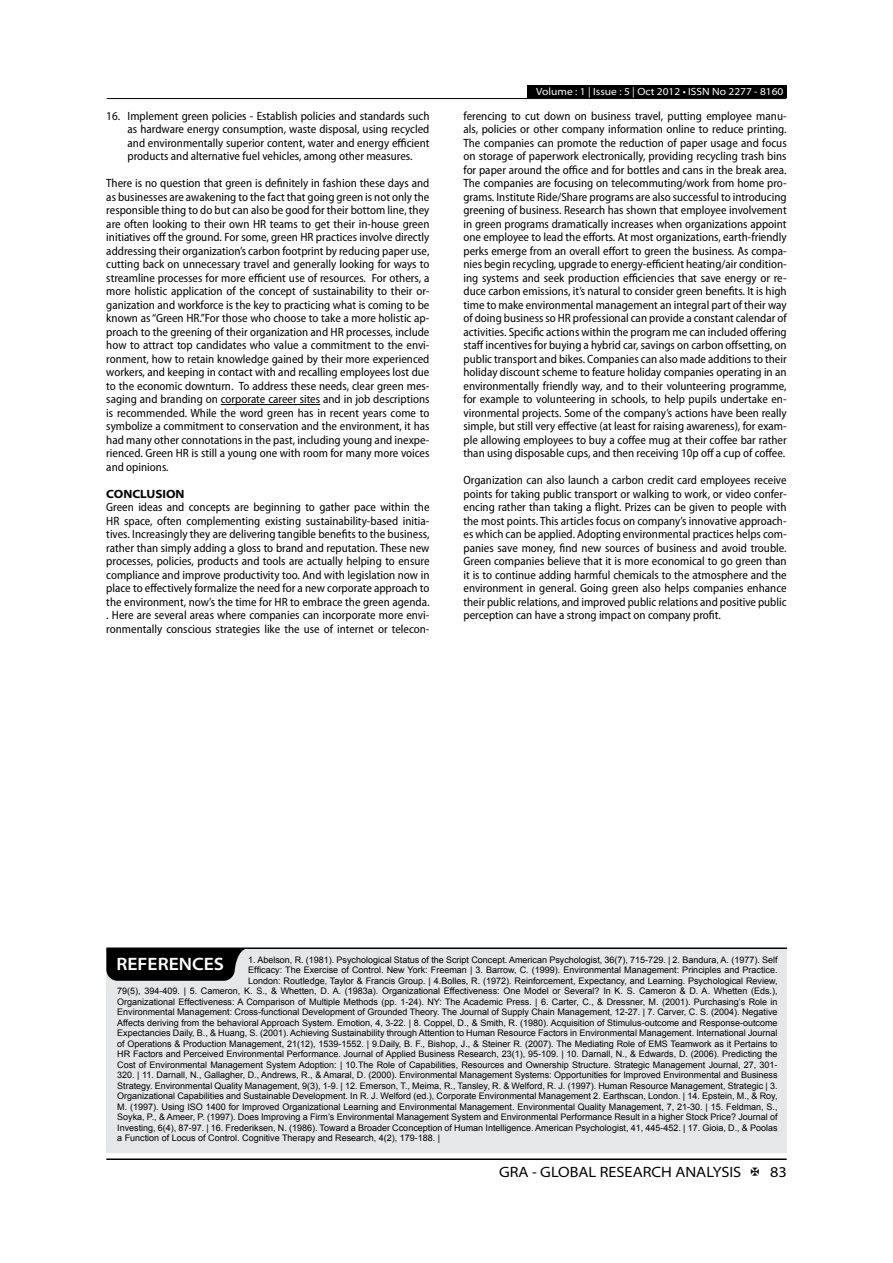
<style>
.page{position:relative;width:893px;height:1263px;background:#fff}
.page>*{position:absolute;margin:0;border:0;box-sizing:border-box;transform-origin:0 0}
.t1{font:600 semi-expanded 18px "Myriad Pro";color:#fff}
.t2{font:semi-expanded 15px "Myriad Pro";color:#000}
.t3{font:semi-condensed 12px/13.5px "Myriad Pro";color:#000;text-align:justify}
.t4{font:700 semi-expanded 12px "Myriad Pro";color:#000}
.t5{font:semi-expanded 10.5px "Myriad Pro";color:#fff}
.t6{font:9px "Arial";color:#000}
</style>
<div class="page">
<hr style="left:106px;top:1158px;width:681px;height:2px;background:#000">
<div style="left:527px;top:85px;width:259px;height:13px;background:#000"></div>
<hr style="left:107px;top:98px;width:679px;height:1px;background:#000">
<hr style="left:221px;top:404px;width:99px;height:1px;background:#000">
<div style="left:106px;top:948px;width:681px;height:205px;background:#e6e7e8"></div>
<hr style="left:107px;top:947px;width:679px;height:2px;background:#000">
<svg style="left:106px;top:948px;width:139px;height:33px;background:#111"></svg>
<p class="t3" style="left:128px;top:109px;width:303px;text-indent:-21px">16. Implement green policies - Establish policies and standards such as hardware energy consumption, waste disposal, using recycled and environmentally superior content, water and energy efficient products and alternative fuel vehicles, among other measures.</p>
<p class="t3" style="left:106px;top:177px;width:325px">There is no question that green is definitely in fashion these days and as businesses are awakening to the fact that going green is not only the responsible thing to do but can also be good for their bottom line, they are often looking to their own HR teams to get their in-house green initiatives off the ground. For some, green HR practices involve directly addressing their organization’s carbon footprint by reducing paper use, cutting back on unnecessary travel and generally looking for ways to streamline processes for more efficient use of resources. For others, a more holistic application of the concept of sustainability to their or&shy;ganization and workforce is the key to practicing what is coming to be known as “Green HR.”For those who choose to take a more holistic ap&shy;proach to the greening of their organization and HR processes, include how to attract top candidates who value a commitment to the envi&shy;ronment, how to retain knowledge gained by their more experienced workers, and keeping in contact with and recalling employees lost due to the economic downturn. To address these needs, clear green mes&shy;saging and branding on corporate career sites and in job descriptions is recommended. While the word green has in recent years come to symbolize a commitment to conservation and the environment, it has had many other connotations in the past, including young and inexpe&shy;rienced. Green HR is still a young one with room for many more voices and opinions.</p>
<p class="t4" style="left:106px;top:487px;width:80px">CONCLUSION</p>
<p class="t3" style="left:106px;top:501px;width:325px">Green ideas and concepts are beginning to gather pace within the HR space, often complementing existing sustainability-based initia&shy;tives. Increasingly they are delivering tangible benefits to the business, rather than simply adding a gloss to brand and reputation. These new processes, policies, products and tools are actually helping to ensure compliance and improve productivity too. And with legislation now in place to effectively formalize the need for a new corporate approach to the environment, now’s the time for HR to embrace the green agenda. . Here are several areas where companies can incorporate more envi&shy;ronmentally conscious strategies like the use of internet or telecon-</p>
<p class="t5" style="left:536px;top:86px;width:249px">Volume : 1 | Issue : 5 | Oct 2012 • ISSN No 2277 - 8160</p>
<p class="t3" style="left:463px;top:109px;width:325px">ferencing to cut down on business travel, putting employee manu&shy;als, policies or other company information online to reduce printing.<br>The companies can promote the reduction of paper usage and focus on storage of paperwork electronically, providing recycling trash bins for paper around the office and for bottles and cans in the break area.<br>The companies are focusing on telecommuting/work from home pro&shy;grams. Institute Ride/Share programs are also successful to introducing greening of business. Research has shown that employee involvement in green programs dramatically increases when organizations appoint one employee to lead the efforts. At most organizations, earth-friendly perks emerge from an overall effort to green the business. As compa&shy;nies begin recycling, upgrade to energy-efficient heating/air condition&shy;ing systems and seek production efficiencies that save energy or re&shy;duce carbon emissions, it’s natural to consider green benefits. It is high time to make environmental management an integral part of their way of doing business so HR professional can provide a constant calendar of activities. Specific actions within the program me can included offering staff incentives for buying a hybrid car, savings on carbon offsetting, on public transport and bikes. Companies can also made additions to their holiday discount scheme to feature holiday companies operating in an environmentally friendly way, and to their volunteering programme, for example to volunteering in schools, to help pupils undertake en&shy;vironmental projects. Some of the company’s actions have been really simple, but still very effective (at least for raising awareness), for exam&shy;ple allowing employees to buy a coffee mug at their coffee bar rather than using disposable cups, and then receiving 10p off a cup of coffee.</p>
<p class="t3" style="left:463px;top:474px;width:325px">Organization can also launch a carbon credit card employees receive points for taking public transport or walking to work, or video confer&shy;encing rather than taking a flight. Prizes can be given to people with the most points. This articles focus on company’s innovative approach&shy;es which can be applied. Adopting environmental practices helps com&shy;panies save money, find new sources of business and avoid trouble.<br>Green companies believe that it is more economical to go green than it is to continue adding harmful chemicals to the atmosphere and the environment in general. Going green also helps companies enhance their public relations, and improved public relations and positive public perception can have a strong impact on company profit.</p>
<h1 class="t1" style="left:117px;top:954px;width:109px">REFERENCES</h1>
<p class="t6" style="left:248px;top:954px;width:531px">1. Abelson, R. (1981). Psychological Status of the Script Concept. American Psychologist, 36(7), 715-729. | 2. Bandura, A. (1977). Self</p>
<p class="t6" style="left:248px;top:964px;width:531px">Efficacy: The Exercise of Control. New York: Freeman | 3. Barrow, C. (1999). Environmental Management: Principles and Practice.</p>
<p class="t6" style="left:248px;top:975px;width:531px">London: Routledge, Taylor &amp; Francis Group. | 4.Bolles, R. (1972). Reinforcement, Expectancy, and Learning. Psychological Review,</p>
<p class="t6" style="left:117px;top:985px;width:662px">79(5), 394-409. | 5. Cameron, K. S., &amp; Whetten, D. A. (1983a). Organizational Effectiveness: One Model or Several? In K. S. Cameron &amp; D. A. Whetten (Eds.),</p>
<p class="t6" style="left:117px;top:996px;width:662px">Organizational Effectiveness: A Comparison of Multiple Methods (pp. 1-24). NY: The Academic Press. | 6. Carter, C., &amp; Dressner, M. (2001). Purchasing’s Role in</p>
<p class="t6" style="left:117px;top:1006px;width:662px">Environmental Management: Cross-functional Development of Grounded Theory. The Journal of Supply Chain Management, 12-27. | 7. Carver, C. S. (2004). Negative</p>
<p class="t6" style="left:117px;top:1017px;width:662px">Affects deriving from the behavioral Approach System. Emotion, 4, 3-22. | 8. Coppel, D., &amp; Smith, R. (1980). Acquisition of Stimulus-outcome and Response-outcome</p>
<p class="t6" style="left:117px;top:1027px;width:662px">Expectancies Daily, B., &amp; Huang, S. (2001). Achieving Sustainability through Attention to Human Resource Factors in Environmental Management. International Journal</p>
<p class="t6" style="left:117px;top:1038px;width:662px">of Operations &amp; Production Management, 21(12), 1539-1552. | 9.Daily, B. F., Bishop, J., &amp; Steiner R. (2007). The Mediating Role of EMS Teamwork as it Pertains to</p>
<p class="t6" style="left:117px;top:1048px;width:662px">HR Factors and Perceived Environmental Performance. Journal of Applied Business Research, 23(1), 95-109. | 10. Darnall, N., &amp; Edwards, D. (2006). Predicting the</p>
<p class="t6" style="left:117px;top:1059px;width:662px">Cost of Environmental Management System Adoption: | 10.The Role of Capabilities, Resources and Ownership Structure. Strategic Management Journal, 27, 301-</p>
<p class="t6" style="left:117px;top:1069px;width:662px">320. | 11. Darnall, N., Gallagher, D., Andrews, R., &amp; Amaral, D. (2000). Environmental Management Systems: Opportunities for Improved Environmental and Business</p>
<p class="t6" style="left:117px;top:1080px;width:662px">Strategy. Environmental Quality Management, 9(3), 1-9. | 12. Emerson, T., Meima, R., Tansley, R. &amp; Welford, R. J. (1997). Human Resource Management, Strategic | 3.</p>
<p class="t6" style="left:117px;top:1090px;width:662px">Organizational Capabilities and Sustainable Development. In R. J. Welford (ed.), Corporate Environmental Management 2. Earthscan, London. | 14. Epstein, M., &amp; Roy,</p>
<p class="t6" style="left:117px;top:1101px;width:662px">M. (1997). Using ISO 1400 for Improved Organizational Learning and Environmental Management. Environmental Quality Management, 7, 21-30. | 15. Feldman, S.,</p>
<p class="t6" style="left:117px;top:1111px;width:662px">Soyka, P., &amp; Ameer, P. (1997). Does Improving a Firm’s Environmental Management System and Environmental Performance Result in a higher Stock Price? Journal of</p>
<p class="t6" style="left:117px;top:1122px;width:662px">Investing, 6(4), 87-97. | 16. Frederiksen, N. (1986). Toward a Broader Cconception of Human Intelligence. American Psychologist, 41, 445-452. | 17. Gioia, D., &amp; Poolas</p>
<p class="t6" style="left:117px;top:1132px;width:324px">a Function of Locus of Control. Cognitive Therapy and Research, 4(2), 179-188. |</p>
<p class="t2" style="left:499px;top:1164px;width:244px">GRA - GLOBAL RESEARCH ANALYSIS</p>
<p class="t2" style="left:770px;top:1164px;width:18px">83</p>
</div>
